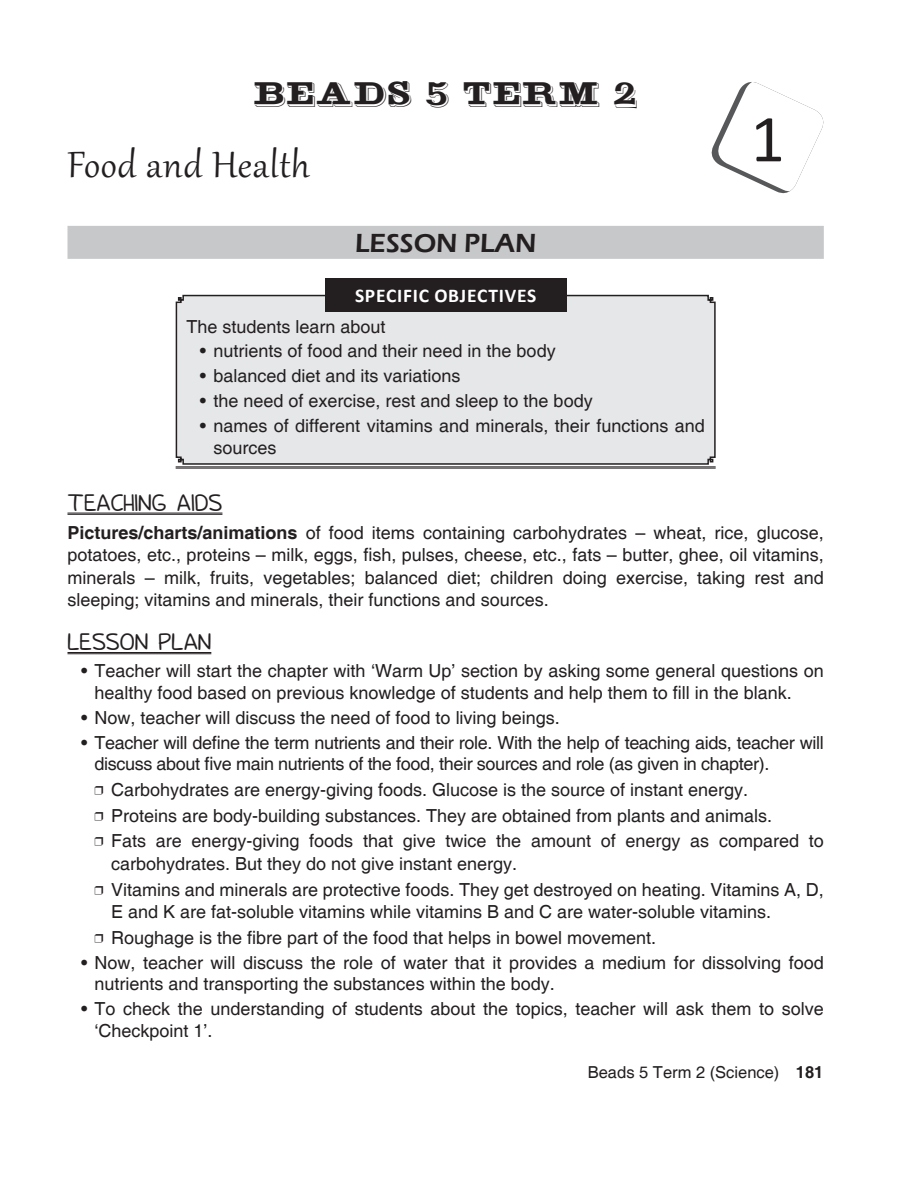
<style>
.page{position:relative;width:918px;height:1188px;background:#fff}
.page>*{position:absolute;margin:0;border:0;box-sizing:border-box;transform-origin:0 0}
.t1{font:67.5px "Calibri";color:#231f20}
.Head{font:45px "Gabriola";letter-spacing:.02em;color:#231f20}
.Head-2{font:36px "Gold Mine Plain";letter-spacing:.02em;color:#231f20}
.Lesson_plan{font:600 27px "Eras ITC";color:#231f20}
.Head_1{font:21px "Donald";color:#231f20}
.t2{font:700 19.5px "Calibri";letter-spacing:.04em;color:#fff}
.Body_text{font:18px/21.6px "Helvetica";color:#231f20}
.Sub_para{font:18px/22.5px "Helvetica";color:#231f20}
.Body_text-2{font:18px/21.6px "Helvetica";letter-spacing:-.02em;color:#231f20}
.t3{font:16.5px "Helvetica";color:#231f20}
.s1{font-weight:700}
</style>
<div class="page">
<svg style="left:711px;top:82px;width:113px;height:112px"></svg>
<div style="left:68px;top:226px;width:756px;height:33px;background:#c7c8ca"></div>
<hr style="left:176px;top:467px;width:540px;height:1px;background:#231f20">
<hr style="left:176px;top:468px;width:540px;height:1px;background:#231f20">
<hr style="left:68px;top:513px;width:154px;height:1px;background:#231f20">
<hr style="left:68px;top:514px;width:154px;height:1px;background:#231f20">
<hr style="left:68px;top:652px;width:143px;height:1px;background:#231f20">
<hr style="left:68px;top:653px;width:143px;height:1px;background:#231f20">
<div style="left:175px;top:294px;width:541px;height:171px;background:#e6e7e9"></div>
<div style="left:325px;top:278px;width:241px;height:34px;background:#231f20"></div>
<p class="Head-2" style="left:254px;top:70px;width:385px">BEADS 5 TERM 2</p>
<p class="Head" style="left:68px;top:135px;width:244px">Food and Health</p>
<p class="Lesson_plan" style="left:355px;top:228px;width:183px">LESSON PLAN</p>
<p class="t2" style="left:355px;top:284px;width:183px">SPECIFIC OBJECTIVES</p>
<p class="Body_text" style="left:186px;top:316px;width:201px">The students learn about</p>
<p class="Body_text" style="left:200px;top:341px;width:357px">• nutrients of food and their need in the body</p>
<p class="Body_text" style="left:200px;top:366px;width:262px">• balanced diet and its variations</p>
<p class="Body_text" style="left:200px;top:391px;width:394px">• the need of exercise, rest and sleep to the body</p>
<p class="Body_text" style="left:213px;top:415px;width:493px;text-indent:-14px">• names of different vitamins and minerals, their functions and sources</p>
<p class="t1" style="left:751px;top:97px;width:36px">1</p>
<p class="Head_1" style="left:68px;top:494px;width:156px">TEACHING AIDS</p>
<p class="Body_text" style="left:68px;top:522px;width:758px;line-height:22.5px;text-align:justify"><span class="s1">Pictures/charts/animations</span> of food items containing carbohydrates – wheat, rice, glucose, potatoes, etc., proteins – milk, eggs, fish, pulses, cheese, etc., fats – butter, ghee, oil vitamins, minerals – milk, fruits, vegetables; balanced diet; children doing exercise, taking rest and sleeping; vitamins and minerals, their functions and sources.</p>
<p class="Head_1" style="left:68px;top:633px;width:145px">LESSON PLAN</p>
<p class="Body_text" style="left:94px;top:661px;width:731px;text-indent:-14px">• Teacher will start the chapter with ‘Warm Up’ section by asking some general questions on healthy food based on previous knowledge of students and help them to fill in the blank.</p>
<p class="Body_text" style="left:81px;top:707px;width:480px">• Now, teacher will discuss the need of food to living beings.</p>
<p class="Body_text-2" style="left:94px;top:732px;width:731px;text-indent:-14px">• Teacher will define the term nutrients and their role. With the help of teaching aids, teacher will discuss about five main nutrients of the food, their sources and role (as given in chapter).</p>
<p class="Sub_para" style="left:111px;top:779px;width:639px">Carbohydrates are energy-giving foods. Glucose is the source of instant energy.</p>
<p class="Sub_para" style="left:111px;top:805px;width:663px">Proteins are body-building substances. They are obtained from plants and animals.</p>
<p class="Sub_para" style="left:111px;top:831px;width:714px">Fats are energy-giving foods that give twice the amount of energy as compared to carbohydrates. But they do not give instant energy.</p>
<p class="Sub_para" style="left:111px;top:879px;width:714px">Vitamins and minerals are protective foods. They get destroyed on heating. Vitamins A, D,<br>E and K are fat-soluble vitamins while vitamins B and C are water-soluble vitamins.</p>
<p class="Sub_para" style="left:111px;top:927px;width:547px">Roughage is the fibre part of the food that helps in bowel movement.</p>
<p class="Body_text" style="left:94px;top:952px;width:731px;text-indent:-14px">• Now, teacher will discuss the role of water that it provides a medium for dissolving food nutrients and transporting the substances within the body.</p>
<p class="Body_text" style="left:94px;top:999px;width:731px;text-indent:-14px">• To check the understanding of students about the topics, teacher will ask them to solve ‘Checkpoint 1’.</p>
<p class="t3" style="left:588px;top:1063px;width:237px">Beads 5 Term 2 (Science) <span class="s1">181</span></p>
</div>
